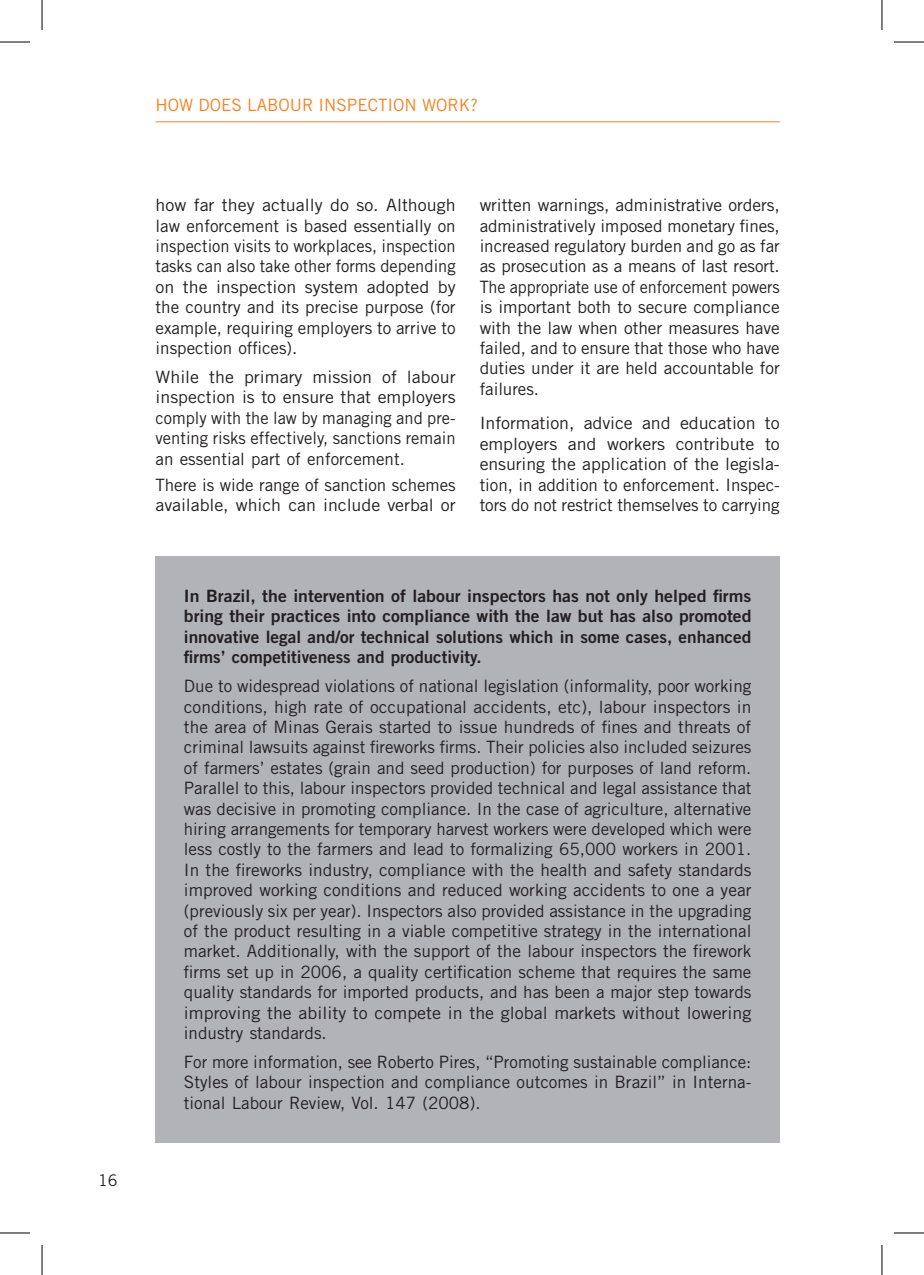
<style>
.page{position:relative;width:924px;height:1275px;background:#fff}
.page>*{position:absolute;margin:0;border:0;box-sizing:border-box;transform-origin:0 0}
.t1{font:17px/20.4px "Trade Gothic LT Std";color:#231f20;text-align:justify}
.t2{font:17px/20.4px "Trade Gothic LT Std";color:#231f20;text-align:justify;scale:1.05 1}
.t3{font:17px/20.4px "Trade Gothic LT Std Bd 2";color:#231f20;text-align:justify;scale:1.04 1}
.t4{font:17px "Trade Gothic LT Std";color:#f58220}
.t5{font:16px "Trade Gothic LT Std";color:#231f20}
</style>
<div class="page">
<hr style="left:155px;top:121px;width:624px;height:1px;background:#f58220">
<div style="left:155px;top:556px;width:624px;height:586px;background:#b2b3b7"></div>
<hr style="left:0;top:42px;width:30px;height:1px;background:#000">
<hr style="left:893px;top:42px;width:30px;height:1px;background:#000">
<hr style="left:0;top:1232px;width:30px;height:1px;background:#000">
<hr style="left:893px;top:1232px;width:30px;height:1px;background:#000">
<hr style="left:42px;top:0;width:1px;height:30px;background:#000">
<hr style="left:42px;top:1245px;width:1px;height:30px;background:#000">
<hr style="left:881px;top:0;width:1px;height:30px;background:#000">
<hr style="left:881px;top:1245px;width:1px;height:30px;background:#000">
<p class="t5" style="left:98px;top:1170px;width:21px">16</p>
<p class="t4" style="left:155px;top:95px;width:55px">How does</p>
<p class="t4" style="left:247px;top:95px;width:12px">labour</p>
<p class="t4" style="left:318px;top:95px;width:11px">inspection</p>
<p class="t4" style="left:422px;top:95px;width:13px">work</p>
<p class="t4" style="left:470px;top:95px;width:9px">?</p>
<p class="t2" style="left:155px;top:195px;width:287px">how far they actually do so. Although law enforcement is based essentially on inspection visits to workplaces, inspection tasks can also take other forms depending on the inspection system adopted by the country and its precise purpose (for example, requiring employers to arrive to inspection offices).</p>
<p class="t2" style="left:155px;top:366px;width:287px">While the primary mission of labour inspection is to ensure that employers comply with the law by managing and pre&shy;venting risks effectively, sanctions remain an essential part of enforcement.</p>
<p class="t1" style="left:155px;top:474px;width:301px">There is wide range of sanction schemes available, which can include verbal or</p>
<p class="t1" style="left:479px;top:195px;width:301px">written warnings, administrative orders, administratively imposed monetary fines, increased regulatory burden and go as far as prosecution as a means of last resort.<br>The appropriate use of enforcement powers is important both to secure compliance with the law when other measures have failed, and to ensure that those who have duties under it are held accountable for failures.</p>
<p class="t2" style="left:479px;top:413px;width:287px">Information, advice and education to employers and workers contribute to ensuring the application of the legisla&shy;tion, in addition to enforcement. Inspec&shy;tors do not restrict themselves to carrying</p>
<p class="t3" style="left:184px;top:585px;width:547px">In Brazil, the intervention of labour inspectors has not only helped firms bring their practices into compliance with the law but has also promoted innovative legal and/or technical solutions which in some cases, enhanced firms’ competitiveness and productivity.</p>
<p class="t1" style="left:184px;top:675px;width:568px">Due to widespread violations of national legislation (informality, poor working conditions, high rate of occupational accidents, etc), labour inspectors in the area of Minas Gerais started to issue hundreds of fines and threats of criminal lawsuits against fireworks firms. Their policies also included seizures of farmers’ estates (grain and seed production) for purposes of land reform.<br>Parallel to this, labour inspectors provided technical and legal assistance that was decisive in promoting compliance. In the case of agriculture, alternative hiring arrangements for temporary harvest workers were developed which were less costly to the farmers and lead to formalizing 65,000 workers in 2001.<br>In the fireworks industry, compliance with the health and safety standards improved working conditions and reduced working accidents to one a year (previously six per year). Inspectors also provided assistance in the upgrading of the product resulting in a viable competitive strategy in the international market. Additionally, with the support of the labour inspectors the firework firms set up in 2006, a quality certification scheme that requires the same quality standards for imported products, and has been a major step towards improving the ability to compete in the global markets without lowering industry standards.</p>
<p class="t1" style="left:184px;top:1051px;width:568px">For more information, see Roberto Pires, “Promoting sustainable compliance:<br>Styles of labour inspection and compliance outcomes in Brazil” in Interna&shy;tional Labour Review, Vol. 147 (2008).</p>
</div>
